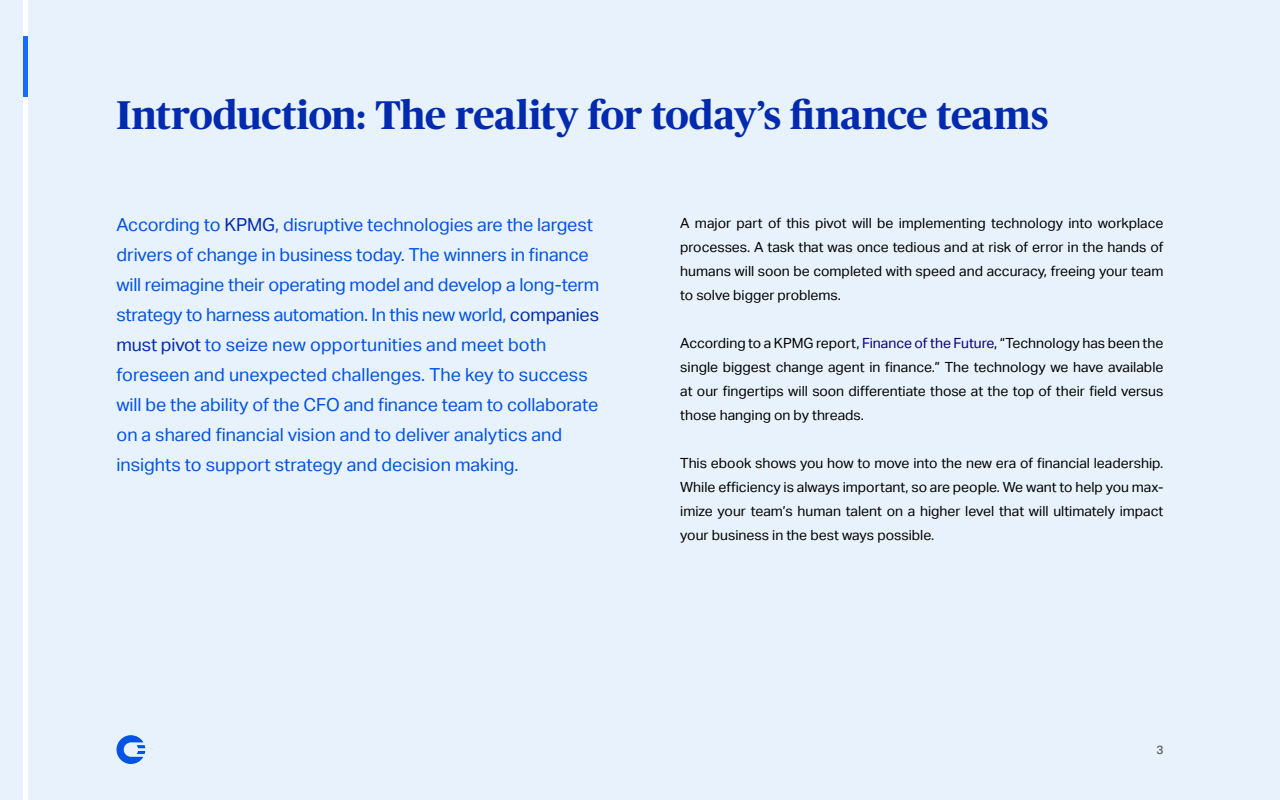
<style>
.page{position:relative;width:1280px;height:800px;background:#e8f2fc}
.page>*{position:absolute;margin:0;border:0;box-sizing:border-box;transform-origin:0 0}
.t1{font:700 40px "Publico Headline";letter-spacing:-.005em;color:#012aae}
.t2{font:18px/30px "Aktiv Grotesk";letter-spacing:-.005em;color:#0053e3}
.t3{font:14px/24px "Aktiv Grotesk";color:#000;text-align:justify}
.t4{font:500 12px "Aktiv Grotesk";color:#000}
.s1{color:#012aae}
.s2{color:#04007a}
</style>
<div class="page">
<div style="left:23px;top:0;width:5px;height:800px;background:#fff"></div>
<svg style="left:116px;top:735px;width:29px;height:29px"></svg>
<div style="left:23px;top:36px;width:5px;height:61px;background:#1a6dfc"></div>
<h1 class="t1" style="left:117px;top:86px;width:933px">Introduction: The reality for today’s finance teams</h1>
<p class="t2" style="left:117px;top:210px;width:484px">According to <span class="s1">KPMG</span>, disruptive technologies are the largest drivers of change in business today. The winners in finance will reimagine their operating model and develop a long-term strategy to harness automation. In this new world, <span class="s1">companies must pivot</span> to seize new opportunities and meet both foreseen and unexpected challenges. The key to success will be the ability of the CFO and finance team to collaborate on a shared financial vision and to deliver analytics and insights to support strategy and decision making.</p>
<p class="t3" style="left:680px;top:211px;width:485px">A major part of this pivot will be implementing technology into workplace processes. A task that was once tedious and at risk of error in the hands of humans will soon be completed with speed and accuracy, freeing your team to solve bigger problems.</p>
<p class="t3" style="left:680px;top:331px;width:485px">According to a KPMG report, <span class="s2">Finance of the Future</span>, “Technology has been the single biggest change agent in finance.” The technology we have available at our fingertips will soon differentiate those at the top of their field versus those hanging on by threads.</p>
<p class="t3" style="left:680px;top:451px;width:485px">This ebook shows you how to move into the new era of financial leadership.<br>While efficiency is always important, so are people. We want to help you max&shy;imize your team’s human talent on a higher level that will ultimately impact your business in the best ways possible.</p>
<p class="t4" style="left:1156px;top:743px;width:9px">3</p>
</div>
